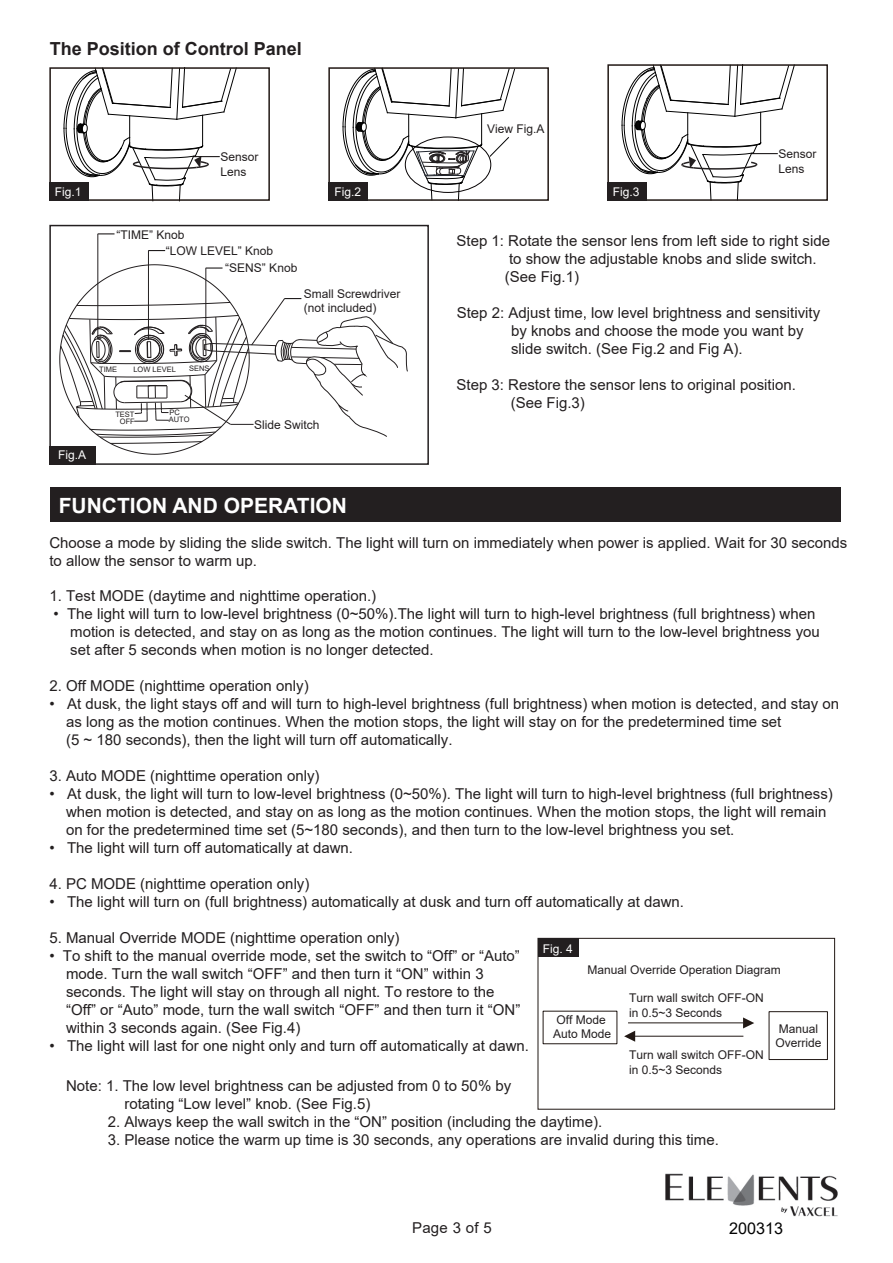
<style>
.page{position:relative;width:893px;height:1263px;background:#fff}
.page>*{position:absolute;margin:0;border:0;box-sizing:border-box;transform-origin:0 0}
.t1{font:700 21px "Arial";color:#fff}
.t2{font:700 18px "Arial";color:#231f20}
.t3{font:16.2px "Arial";color:#030303}
.t4{font:15px/18px "Arial";color:#231f20}
.t5{font:12px/14.4px "Arial";color:#231f20}
.t6{font:12px "Arial";color:#fff}
.t7{font:7.5px/7.2px "Arial";color:#231f20;text-align:right}
</style>
<div class="page">
<div style="left:50px;top:488px;width:791px;height:34px;background:#231f20"></div>
<div style="left:769px;top:1011px;width:59px;height:49px;background:#fff;border:1px solid #211814"></div>
<hr style="left:628px;top:1022px;width:115px;height:1px;background:#211814">
<hr style="left:628px;top:1036px;width:115px;height:1px;background:#211814">
<svg style="left:743px;top:1017px;width:11px;height:11px"></svg>
<svg style="left:624px;top:1031px;width:11px;height:11px"></svg>
<div style="left:538px;top:938px;width:297px;height:171px;border:1px solid #211814"></div>
<div style="left:538px;top:938px;width:40px;height:19px;background:#231f20"></div>
<svg style="left:49px;top:67px;width:221px;height:135px"></svg>
<div style="left:49px;top:183px;width:39px;height:18px;background:#231f20"></div>
<svg style="left:607px;top:64px;width:221px;height:137px"></svg>
<div style="left:607px;top:183px;width:39px;height:18px;background:#231f20"></div>
<div style="left:328px;top:67px;width:221px;height:134px;border:2px solid #211814"></div>
<div style="left:328px;top:183px;width:39px;height:18px;background:#231f20"></div>
<svg style="left:342px;top:67px;width:173px;height:134px"></svg>
<div style="left:405px;top:137px;width:86px;height:56px;border:1px solid #070304;border-radius:50%"></div>
<svg style="left:99px;top:234px;width:15px;height:1px"></svg>
<hr style="left:98px;top:234px;width:1px;height:105px;background:#231f20">
<svg style="left:149px;top:250px;width:16px;height:1px"></svg>
<hr style="left:148px;top:251px;width:1px;height:89px;background:#231f20">
<div style="left:49px;top:225px;width:380px;height:240px;border:2px solid #231f20"></div>
<svg style="left:59px;top:264px;width:349px;height:191px"></svg>
<div style="left:49px;top:447px;width:47px;height:18px;background:#231f20"></div>
<img style="left:665px;top:1173px;width:173px;height:44px">
<p class="t2" style="left:50px;top:36px;width:254px">The Position of Control Panel</p>
<p class="t6" style="left:55px;top:183px;width:28px">Fig.1</p>
<p class="t5" style="left:220px;top:150px;width:40px">Sensor<br>Lens</p>
<p class="t5" style="left:487px;top:122px;width:59px">View Fig.A</p>
<p class="t6" style="left:334px;top:184px;width:28px">Fig.2</p>
<p class="t6" style="left:613px;top:183px;width:28px">Fig.3</p>
<p class="t5" style="left:778px;top:147px;width:40px">Sensor<br>Lens</p>
<p class="t5" style="left:166px;top:226px;width:109px;line-height:16.2px;text-indent:-50px">“TIME” Knob<br>“LOW LEVEL” Knob</p>
<p class="t5" style="left:225px;top:261px;width:74px">“SENS” Knob</p>
<p class="t7" style="left:99px;top:366px;width:19px">TIME</p>
<p class="t7" style="left:133px;top:366px;width:44px">LOW LEVEL</p>
<p class="t7" style="left:189px;top:364px;width:22px">SENS</p>
<p class="t6" style="left:58px;top:447px;width:30px">Fig.A</p>
<p class="t7" style="left:169px;top:409px;width:12px">PC</p>
<p class="t7" style="left:115px;top:410px;width:21px">TEST<br>OFF</p>
<p class="t7" style="left:169px;top:416px;width:22px">AUTO</p>
<p class="t5" style="left:304px;top:286px;width:98px">Small Screwdriver (not included)</p>
<p class="t5" style="left:254px;top:418px;width:67px">Slide Switch</p>
<h1 class="t1" style="left:59px;top:491px;width:290px">FUNCTION AND OPERATION</h1>
<p class="t4" style="left:505px;top:232px;width:327px;text-indent:-48px">Step 1: Rotate the sensor lens from left side to right side to show the adjustable knobs and slide switch. (See Fig.1)</p>
<p class="t4" style="left:511px;top:303px;width:311px;text-indent:-54px">Step 2: Adjust time low level brightness and sensitivity by knobs and choose the mode you want by slide switch. (See Fig.2 and Fig A).</p>
<p class="t4" style="left:511px;top:376px;width:287px;text-indent:-54px">Step 3: Restore the sensor lens to original position. (See Fig.3)</p>
<p class="t4" style="left:49px;top:534px;width:799px">Choose a mode by sliding the slide switch. The light will turn on immediately when power is applied. Wait for 30 seconds to allow the sensor to warm up.</p>
<p class="t4" style="left:49px;top:586px;width:328px">1. Test MODE (daytime and nighttime operation.)</p>
<p class="t4" style="left:70px;top:604px;width:751px;text-indent:-17px">• The light will turn to low-level brightness (0~50%).The light will turn to high-level brightness (full brightness) when motion is detected, and stay on as long as the motion continues. The light will turn to the low-level brightness you set after 5 seconds when motion is no longer detected.</p>
<p class="t4" style="left:49px;top:676px;width:261px">2. Off MODE (nighttime operation only)</p>
<p class="t4" style="left:66px;top:694px;width:775px;text-indent:-17px">• At dusk, the light stays off and will turn to high-level brightness (full brightness) when motion is detected, and stay on as long as the motion continues. When the motion stops, the light will stay on for the predetermined time set<br>(5 ~ 180 seconds), then the light will turn off automatically.</p>
<p class="t4" style="left:49px;top:766px;width:272px">3. Auto MODE (nighttime operation only)</p>
<p class="t4" style="left:66px;top:784px;width:768px;text-indent:-17px">• At dusk, the light will turn to low-level brightness (0~50%). The light will turn to high-level brightness (full brightness) when motion is detected, and stay on as long as the motion continues. When the motion stops, the light will remain on for the predetermined time set (5~180 seconds), and then turn to the low-level brightness you set.</p>
<p class="t4" style="left:49px;top:838px;width:305px">• The light will turn off automatically at dawn.</p>
<p class="t4" style="left:67px;top:892px;width:618px">The light will turn on (full brightness) automatically at dusk and turn off automatically at dawn.</p>
<p class="t4" style="left:49px;top:874px;width:262px">4. PC MODE (nighttime operation only) •</p>
<p class="t4" style="left:49px;top:928px;width:352px">5. Manual Override MODE (nighttime operation only)</p>
<p class="t4" style="left:66px;top:946px;width:456px;text-indent:-17px">• To shift to the manual override mode, set the switch to “Off” or “Auto” mode. Turn the wall switch “OFF” and then turn it “ON” within 3 seconds. The light will stay on through all night. To restore to the “Off” or “Auto” mode, turn the wall switch “OFF” and then turn it “ON” within 3 seconds again. (See Fig.4)</p>
<p class="t4" style="left:49px;top:1036px;width:481px">• The light will last for one night only and turn off automatically at dawn.</p>
<p class="t4" style="left:124px;top:1077px;width:388px;text-indent:-58px">Note: 1. The low level brightness can be adjusted from 0 to 50% by rotating “Low level” knob. (See Fig.5)</p>
<p class="t4" style="left:108px;top:1113px;width:496px">2. Always keep the wall switch in the “ON” position (including the daytime).</p>
<p class="t4" style="left:108px;top:1131px;width:613px">3. Please notice the warm up time is 30 seconds, any operations are invalid during this time.</p>
<p class="t6" style="left:543px;top:940px;width:32px">Fig. 4</p>
<p class="t5" style="left:587px;top:962px;width:195px">Manual Override Operation Diagram</p>
<p class="t5" style="left:629px;top:991px;width:136px">Turn wall switch OFF-ON in 0.5~3 Seconds</p>
<p class="t5" style="left:629px;top:1048px;width:136px">Turn wall switch OFF-ON in 0.5~3 Seconds</p>
<p class="t5" style="left:553px;top:1012px;width:60px">Off Mode<br>Auto Mode</p>
<p class="t5" style="left:775px;top:1021px;width:48px">Manual<br>Override</p>
<p class="t4" style="left:412px;top:1219px;width:81px">Page 3 of 5</p>
<p class="t3" style="left:729px;top:1217px;width:55px">200313</p>
</div>
